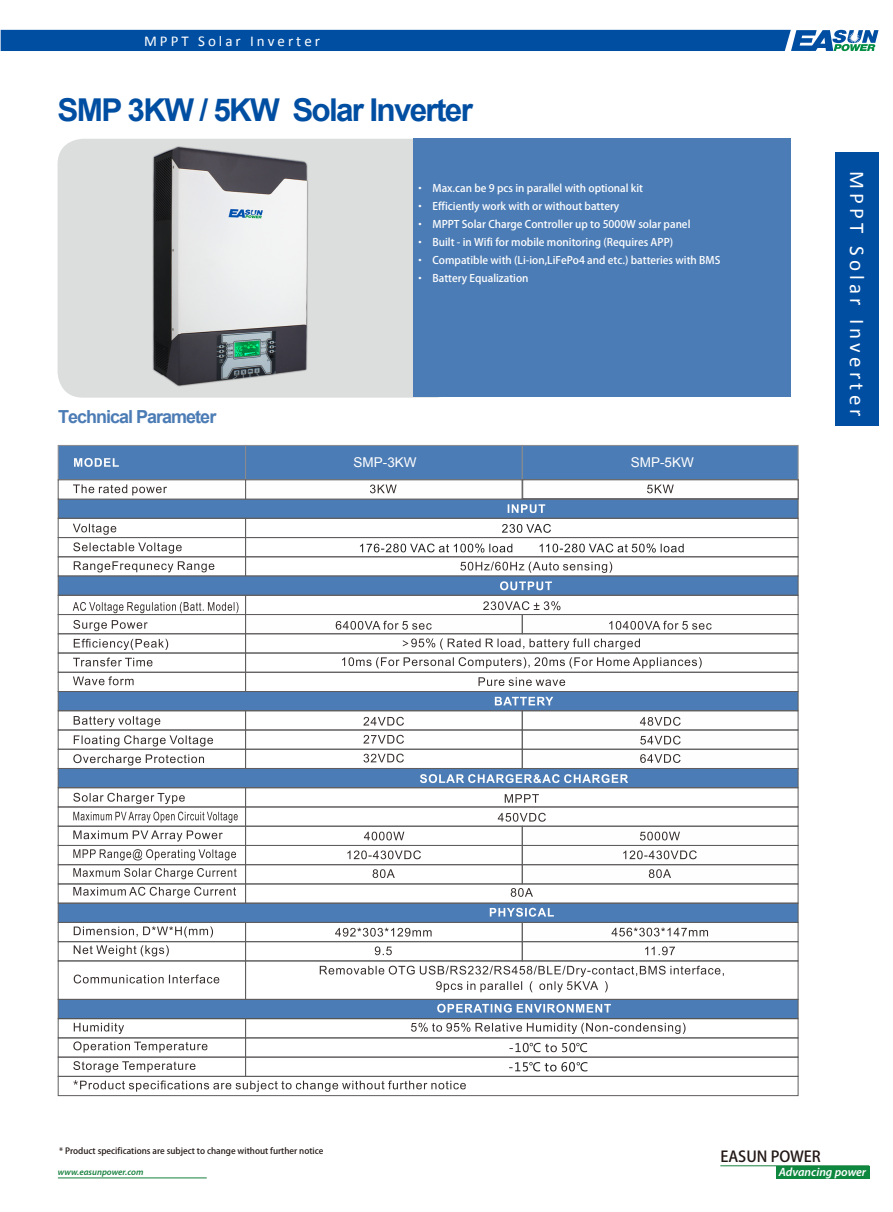
<style>
.page{position:relative;width:893px;height:1212px;background:#fff}
.page>*{position:absolute;margin:0;border:0;box-sizing:border-box;transform-origin:0 0}
.t1{font:700 31.5px "Arial";letter-spacing:-.055em;color:#004ea2}
.t2{font:21px "Calibri";letter-spacing:.2em;color:#fff}
.t3{font:700 18px "Arial";letter-spacing:-.055em;color:#4c7cb5}
.t4{font:15px "Calibri";letter-spacing:.2em;color:#fff}
.t5{font:15px "Neutraface 2 Display Bold G Bpc EUC H";color:#221815}
.t6{font:13.5px "Arial";color:#fff}
.t7{font:italic 600 12px "Myriad Pro";color:#fff}
.t8{font:10.5px/18px "Helvetica G Bpc EUC H";color:#fff}
.t9{font:italic 600 9px "Myriad Pro";color:#17813e}
.t10{font:8.55px "Helvetica G Bpc EUC H";color:#221815}
</style>
<div class="page">
<hr style="left:58px;top:1177px;width:149px;height:1px;background:#17813e">
<div style="left:1px;top:30px;width:877px;height:21px;background:#004ea2"></div>
<div style="left:776px;top:1166px;width:93px;height:13px;background:#0e873f"></div>
<hr style="left:720px;top:1165px;width:149px;height:1px;background:#17813e">
<div style="left:58px;top:139px;width:404px;height:259px;background:#dcdddd;border-radius:26px"></div>
<div style="left:413px;top:139px;width:377px;height:258px;background:#4c7cb5"></div>
<div style="left:835px;top:152px;width:43px;height:274px;background:#004ea2"></div>
<img style="left:57px;top:139px;width:264px;height:259px">
<div style="left:245px;top:445px;width:278px;height:35px;background:#4c7cb5;border:1px solid #8b8b8c"></div>
<div style="left:522px;top:445px;width:276px;height:35px;background:#4c7cb5;border:1px solid #8b8b8c"></div>
<svg style="left:363px;top:735px;width:41px;height:9px"></svg>
<svg style="left:640px;top:736px;width:41px;height:8px"></svg>
<div style="left:58px;top:445px;width:188px;height:35px;background:#4c7cb5;border:1px solid #8b8b8c"></div>
<svg style="left:74px;top:458px;width:45px;height:9px"></svg>
<svg style="left:74px;top:735px;width:139px;height:11px"></svg>
<svg style="left:73px;top:849px;width:163px;height:11px"></svg>
<svg style="left:347px;top:850px;width:74px;height:9px"></svg>
<svg style="left:623px;top:850px;width:74px;height:9px"></svg>
<div style="left:245px;top:729px;width:278px;height:21px;border:1px solid #5f5d5d"></div>
<div style="left:522px;top:729px;width:276px;height:21px;border:1px solid #5f5d5d"></div>
<div style="left:58px;top:729px;width:188px;height:21px;border:1px solid #5f5d5d"></div>
<div style="left:245px;top:749px;width:278px;height:20px;border:1px solid #5f5d5d"></div>
<div style="left:522px;top:749px;width:276px;height:20px;border:1px solid #5f5d5d"></div>
<div style="left:58px;top:749px;width:188px;height:20px;border:1px solid #5f5d5d"></div>
<svg style="left:57px;top:754px;width:742px;height:87px"></svg>
<div style="left:58px;top:806px;width:188px;height:21px;border:1px solid #5f5d5d"></div>
<div style="left:245px;top:826px;width:278px;height:20px;border:1px solid #5f5d5d"></div>
<div style="left:522px;top:826px;width:276px;height:20px;border:1px solid #5f5d5d"></div>
<div style="left:58px;top:826px;width:188px;height:20px;border:1px solid #5f5d5d"></div>
<div style="left:245px;top:845px;width:278px;height:20px;border:1px solid #5f5d5d"></div>
<div style="left:522px;top:845px;width:276px;height:20px;border:1px solid #5f5d5d"></div>
<div style="left:58px;top:845px;width:188px;height:20px;border:1px solid #5f5d5d"></div>
<div style="left:245px;top:864px;width:278px;height:20px;border:1px solid #5f5d5d"></div>
<div style="left:522px;top:864px;width:276px;height:20px;border:1px solid #5f5d5d"></div>
<div style="left:58px;top:864px;width:188px;height:20px;border:1px solid #5f5d5d"></div>
<svg style="left:57px;top:868px;width:742px;height:70px"></svg>
<div style="left:58px;top:883px;width:188px;height:20px;border:1px solid #5f5d5d"></div>
<div style="left:245px;top:922px;width:278px;height:20px;border:1px solid #5f5d5d"></div>
<div style="left:522px;top:922px;width:276px;height:20px;border:1px solid #5f5d5d"></div>
<div style="left:58px;top:922px;width:188px;height:20px;border:1px solid #5f5d5d"></div>
<div style="left:245px;top:941px;width:278px;height:20px;border:1px solid #5f5d5d"></div>
<div style="left:522px;top:941px;width:276px;height:20px;border:1px solid #5f5d5d"></div>
<div style="left:58px;top:941px;width:188px;height:20px;border:1px solid #5f5d5d"></div>
<svg style="left:57px;top:945px;width:742px;height:151px"></svg>
<div style="left:245px;top:479px;width:278px;height:20px;background:#fefefe;border:1px solid #5f5d5d"></div>
<div style="left:58px;top:479px;width:188px;height:20px;background:#fefefe;border:1px solid #5f5d5d"></div>
<div style="left:522px;top:479px;width:276px;height:20px;background:#fefefe;border:1px solid #5f5d5d"></div>
<svg style="left:57px;top:484px;width:742px;height:243px"></svg>
<h3 class="t4" style="left:144px;top:32px;width:177px">MPPT Solar Inverter</h3>
<h1 class="t1" style="left:58px;top:89px;width:417px">SMP 3KW / 5KW Solar Inverter</h1>
<h3 class="t3" style="left:58px;top:405px;width:160px">Technical Parameter</h3>
<p class="t8" style="left:415px;top:180px;width:307px">· Max.can be 9 pcs in parallel with optional kit<br>· Efficiently work with or without battery<br>· MPPT Solar Charge Controller up to 5000W solar panel<br>· Built - in Wifi for mobile monitoring (Requires APP)<br>· Compatible with (Li-ion,LiFePo4 and etc.) batteries with BMS · Battery Equalization</p>
<p class="t6" style="left:354px;top:453px;width:65px">SMP-3KW</p>
<p class="t6" style="left:631px;top:453px;width:65px">SMP-5KW</p>
<h2 class="t2" style="left:870px;top:170px;width:247px;rotate:90deg">MPPT Solar Inverter</h2>
<p class="t10" style="left:59px;top:1146px;width:266px">* Product specifications are subject to change without further notice</p>
<h3 class="t5" style="left:720px;top:1147px;width:102px">EASUN POWER</h3>
<p class="t9" style="left:58px;top:1166px;width:87px">www.easunpower.com</p>
<p class="t7" style="left:779px;top:1164px;width:89px">Advancing power</p>
</div>
